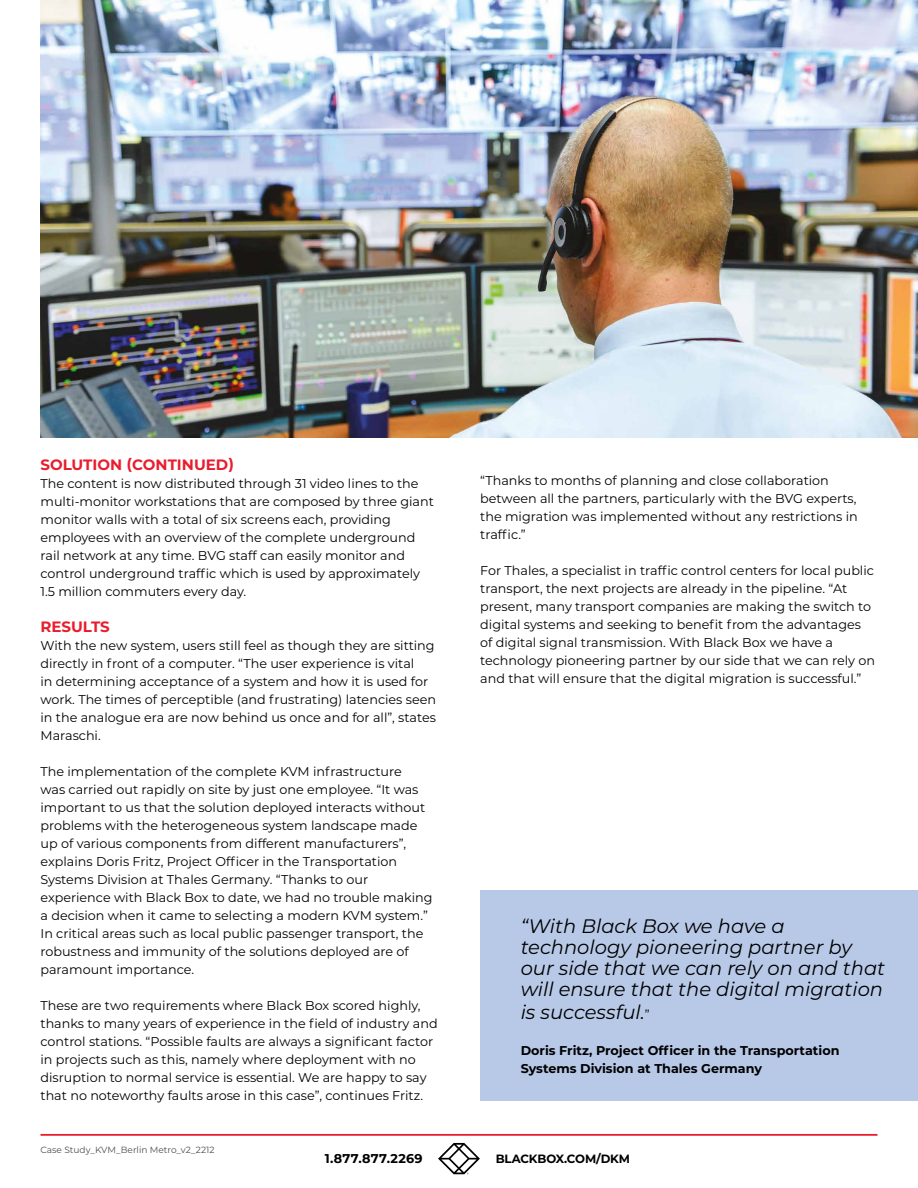
<style>
.page{position:relative;width:918px;height:1188px;background:#fff}
.page>*{position:absolute;margin:0;border:0;box-sizing:border-box;transform-origin:0 0}
.t1{font:italic 19.5px/21.5px "Montserrat";color:#000}
.t2{font:700 15px "Montserrat";color:#e91d2d}
.t3{font:12.75px/18px "Montserrat";color:#000}
.t4{font:700 12.75px/18px "Montserrat";color:#000}
.t5{font:700 12.75px "Montserrat";letter-spacing:.025em;color:#000}
.t6{font:700 12px "Montserrat";letter-spacing:-.01em;color:#000}
.t7{font:9px "Montserrat";color:#4d4d4d}
.s1{font-style:normal;font-size:12.75px}
</style>
<div class="page">
<svg style="left:438px;top:1143px;width:42px;height:31px"></svg>
<hr style="left:40px;top:1134px;width:838px;height:2px;background:#e91d2d">
<div style="left:480px;top:891px;width:438px;height:210px;background:#b8c9e8"></div>
<img style="left:40px;top:0;width:878px;height:437px">
<p class="t2" style="left:40px;top:453px;width:195px">SOLUTION (CONTINUED)</p>
<p class="t3" style="left:40px;top:474px;width:395px">The content is now distributed through 31 video lines to the multi-monitor workstations that are composed by three giant monitor walls with a total of six screens each, providing employees with an overview of the complete underground rail network at any time. BVG staff can easily monitor and control underground traffic which is used by approximately 1.5 million commuters every day.</p>
<p class="t2" style="left:40px;top:615px;width:71px">RESULTS</p>
<p class="t3" style="left:40px;top:636px;width:397px">With the new system, users still feel as though they are sitting directly in front of a computer. “The user experience is vital<br>in determining acceptance of a system and how it is used for work. The times of perceptible (and frustrating) latencies seen in the analogue era are now behind us once and for all”, states Maraschi.</p>
<p class="t3" style="left:40px;top:762px;width:394px">The implementation of the complete KVM infrastructure<br>was carried out rapidly on site by just one employee. “It was important to us that the solution deployed interacts without problems with the heterogeneous system landscape made up of various components from different manufacturers”, explains Doris Fritz, Project Officer in the Transportation Systems Division at Thales Germany. “Thanks to our experience with Black Box to date, we had no trouble making a decision when it came to selecting a modern KVM system.” In critical areas such as local public passenger transport, the robustness and immunity of the solutions deployed are of paramount importance.</p>
<p class="t3" style="left:40px;top:996px;width:399px">These are two requirements where Black Box scored highly, thanks to many years of experience in the field of industry and control stations. “Possible faults are always a significant factor in projects such as this, namely where deployment with no disruption to normal service is essential. We are happy to say that no noteworthy faults arose in this case”, continues Fritz.</p>
<p class="t3" style="left:480px;top:471px;width:379px">“Thanks to months of planning and close collaboration between all the partners, particularly with the BVG experts, the migration was implemented without any restrictions in traffic.”</p>
<p class="t3" style="left:480px;top:561px;width:396px">For Thales, a specialist in traffic control centers for local public transport, the next projects are already in the pipeline. “At present, many transport companies are making the switch to digital systems and seeking to benefit from the advantages of digital signal transmission. With Black Box we have a technology pioneering partner by our side that we can rely on and that will ensure that the digital migration is successful.”</p>
<h1 class="t1" style="left:521px;top:915px;width:366px">“With Black Box we have a technology pioneering partner by our side that we can rely on and that will ensure that the digital migration is successful.<span class="s1">”</span></h1>
<p class="t4" style="left:521px;top:1040px;width:320px">Doris Fritz, Project Officer in the Transportation<br>Systems Division at Thales Germany</p>
<p class="t7" style="left:40px;top:1144px;width:176px">Case Study_KVM_Berlin Metro_v2_2212</p>
<p class="t5" style="left:325px;top:1149px;width:100px">1.877.877.2269</p>
<p class="t6" style="left:496px;top:1150px;width:136px">BLACKBOX.COM/DKM</p>
</div>
